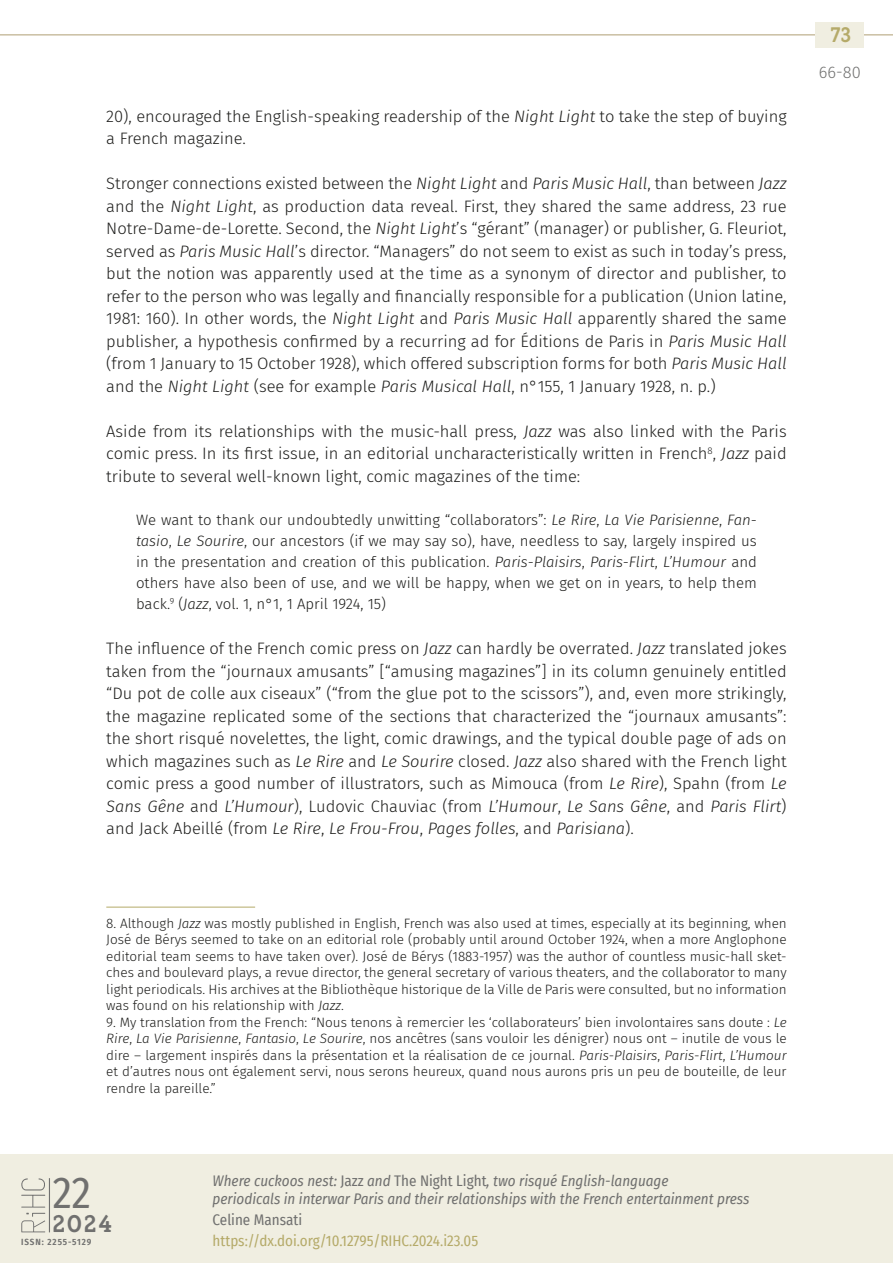
<style>
.page{position:relative;width:893px;height:1263px;background:#fff}
.page>*{position:absolute;margin:0;border:0;box-sizing:border-box;transform-origin:0 0}
.t1{font:43.2px "Fira Sans Condensed";color:#70706f}
.t2{font:600 24px "Gambero";color:#70706f}
.t3{font:600 21px "Gambero";color:#b5aa69}
.t4{font:300 16.5px/22.5px "Fira Sans";color:#1d1d1b;text-align:justify}
.t5{font:300 16.5px "Fira Sans";color:#70706f}
.t6{font:300 15px/21px "Fira Sans";color:#1d1d1b;text-align:justify}
.t7{font:italic 15px/18px "Fira Sans Condensed";color:#70706f}
.t8{font:15px "Fira Sans Condensed";color:#b5aa69}
.t9{font:15px "Fira Sans Condensed";color:#70706f}
.t10{font:300 13.5px/16.5px "Fira Sans";color:#1d1d1b;text-align:justify}
.t11{font:600 9px "Fira Sans Condensed";letter-spacing:.1em;color:#70706f}
.s1{font-style:italic}
.s2{font-style:normal}
</style>
<div class="page">
<hr style="left:0;top:34px;width:893px;height:1px;background:#b8a983">
<div style="left:816px;top:22px;width:48px;height:26px;background:#f0eee1"></div>
<div style="left:0;top:1154px;width:893px;height:109px;background:#f0eee1"></div>
<hr style="left:49px;top:1178px;width:1px;height:54px;background:#70706f">
<svg style="left:21px;top:1178px;width:24px;height:29px"></svg>
<svg style="left:21px;top:1213px;width:24px;height:19px"></svg>
<hr style="left:106px;top:907px;width:149px;height:1px;background:#b5aa69">
<p class="t4" style="left:106px;top:105px;width:682px">20), encouraged the English-speaking readership of the <span class="s1">Night Light</span> to take the step of buying a French magazine.</p>
<p class="t4" style="left:106px;top:172px;width:682px">Stronger connections existed between the <span class="s1">Night Light</span> and <span class="s1">Paris Music Hall</span>, than between <span class="s1">Jazz </span>and the <span class="s1">Night Light</span>, as production data reveal. First, they shared the same address, 23 rue Notre-Dame-de-Lorette. Second, the <span class="s1">Night Light</span>’s “gérant” (manager) or publisher, G. Fleuriot, served as <span class="s1">Paris Music Hall</span>’s director. “Managers” do not seem to exist as such in today’s press, but the notion was apparently used at the time as a synonym of director and publisher, to refer to the person who was legally and financially responsible for a publication (Union latine, 1981: 160). In other words, the <span class="s1">Night Light</span> and <span class="s1">Paris Music Hall</span> apparently shared the same publisher, a hypothesis confirmed by a recurring ad for Éditions de Paris in <span class="s1">Paris Music Hall </span>(from 1 January to 15 October 1928), which offered subscription forms for both <span class="s1">Paris Music Hall </span>and the <span class="s1">Night Light</span> (see for example <span class="s1">Paris Musical Hall</span>, n°155, 1 January 1928, n. p.)</p>
<p class="t4" style="left:106px;top:420px;width:682px">Aside from its relationships with the music-hall press, <span class="s1">Jazz</span> was also linked with the Paris comic press. In its first issue, in an editorial uncharacteristically written in French<sup>8</sup>, <span class="s1">Jazz</span> paid tribute to several well-known light, comic magazines of the time:</p>
<p class="t6" style="left:136px;top:509px;width:622px">We want to thank our undoubtedly unwitting “collaborators”: <span class="s1">Le Rire</span>, <span class="s1">La Vie Parisienne</span>, <span class="s1">Fan&shy;tasio</span>, <span class="s1">Le Sourire</span>, our ancestors (if we may say so), have, needless to say, largely inspired us in the presentation and creation of this publication. <span class="s1">Paris-Plaisirs</span>, <span class="s1">Paris-Flirt</span>, <span class="s1">L’Humour</span> and others have also been of use, and we will be happy, when we get on in years, to help them back.<sup>9</sup> (<span class="s1">Jazz</span>, vol. 1, n°1, 1 April 1924, 15)</p>
<p class="t4" style="left:106px;top:637px;width:682px">The influence of the French comic press on <span class="s1">Jazz</span> can hardly be overrated. <span class="s1">Jazz</span> translated jokes taken from the “journaux amusants” [“amusing magazines”] in its column genuinely entitled “Du pot de colle aux ciseaux” (“from the glue pot to the scissors”), and, even more strikingly, the magazine replicated some of the sections that characterized the “journaux amusants”: the short risqué novelettes, the light, comic drawings, and the typical double page of ads on which magazines such as <span class="s1">Le Rire</span> and <span class="s1">Le Sourire</span> closed. <span class="s1">Jazz</span> also shared with the French light comic press a good number of illustrators, such as Mimouca (from <span class="s1">Le Rire</span>), Spahn (from <span class="s1">Le Sans Gêne</span> and <span class="s1">L’Humour</span>), Ludovic Chauviac (from <span class="s1">L’Humour</span>, <span class="s1">Le Sans Gêne</span>, and <span class="s1">Paris Flirt</span>) and Jack Abeillé (from <span class="s1">Le Rire</span>, <span class="s1">Le Frou-Frou</span>, <span class="s1">Pages folles</span>, and <span class="s1">Parisiana</span>).</p>
<p class="t10" style="left:106px;top:915px;width:682px">8. Although <span class="s1">Jazz</span> was mostly published in English, French was also used at times, especially at its beginning, when José de Bérys seemed to take on an editorial role (probably until around October 1924, when a more Anglophone editorial team seems to have taken over). José de Bérys (1883-1957) was the author of countless music-hall sket&shy;ches and boulevard plays, a revue director, the general secretary of various theaters, and the collaborator to many light periodicals. His archives at the Bibliothèque historique de la Ville de Paris were consulted, but no information was found on his relationship with <span class="s1">Jazz</span>.</p>
<p class="t10" style="left:106px;top:1014px;width:682px">9. My translation from the French: “Nous tenons à remercier les ‘collaborateurs’ bien involontaires sans doute : <span class="s1">Le Rire</span>, <span class="s1">La Vie Parisienne</span>, <span class="s1">Fantasio</span>, <span class="s1">Le Sourire</span>, nos ancêtres (sans vouloir les dénigrer) nous ont – inutile de vous le dire – largement inspirés dans la présentation et la réalisation de ce journal. <span class="s1">Paris-Plaisirs</span>, <span class="s1">Paris-Flirt</span>, <span class="s1">L’Humour </span>et d’autres nous ont également servi, nous serons heureux, quand nous aurons pris un peu de bouteille, de leur rendre la pareille.”</p>
<p class="t7" style="left:213px;top:1171px;width:538px">Where cuckoos nest: <span class="s2">Jazz</span> and <span class="s2">The Night Light</span>, two risqué English-language<br>periodicals in interwar Paris and their relationships with the French entertainment press</p>
<p class="t9" style="left:213px;top:1208px;width:91px">Celine Mansati</p>
<h1 class="t1" style="left:53px;top:1160px;width:40px">22</h1>
<h2 class="t2" style="left:53px;top:1209px;width:61px">2024</h2>
<p class="t11" style="left:21px;top:1234px;width:71px">ISSN: 2255-5129</p>
<p class="t8" style="left:213px;top:1229px;width:267px">https://dx.doi.org/10.12795/RIHC.2024.i23.05</p>
<p class="t3" style="left:830px;top:22px;width:22px">73</p>
<p class="t5" style="left:819px;top:60px;width:43px">66-80</p>
</div>
